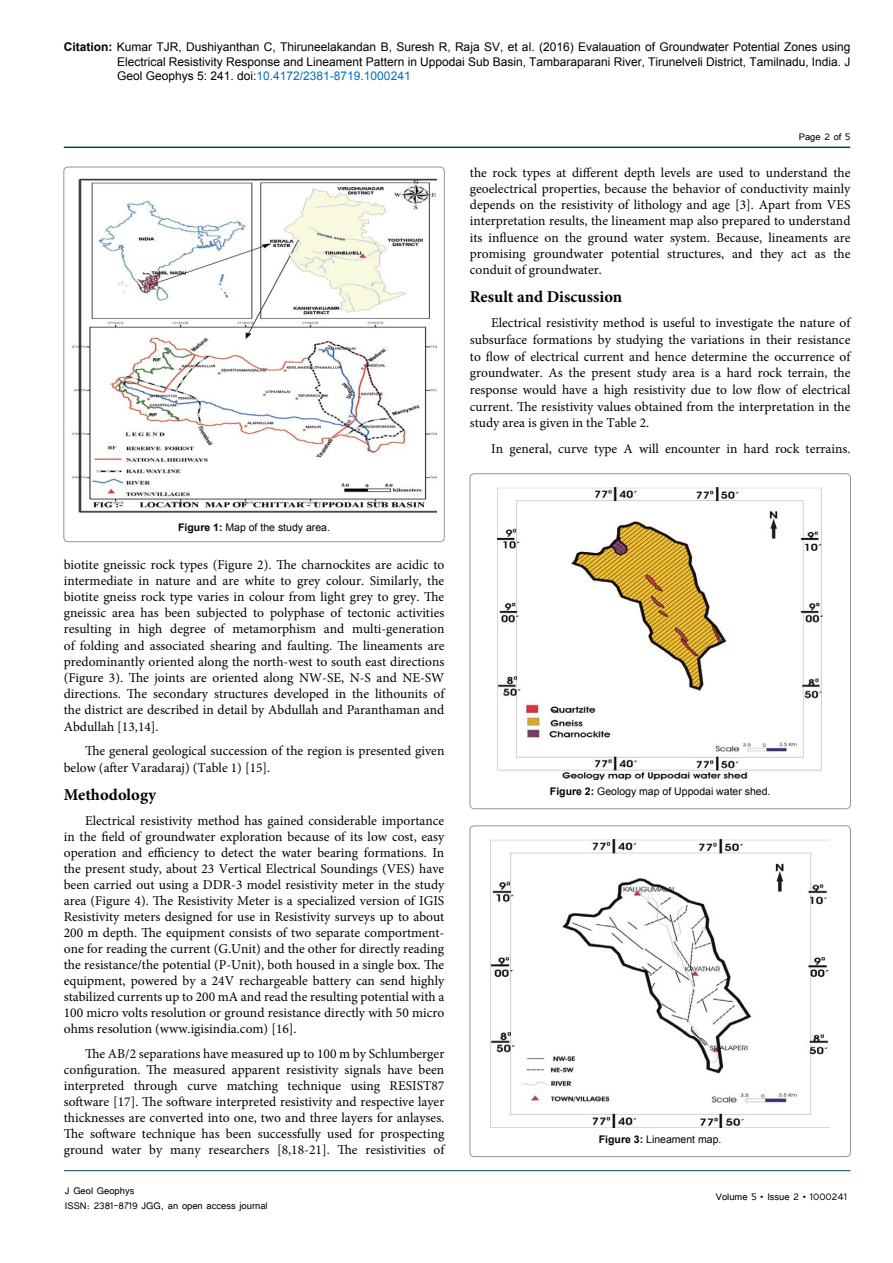
<style>
.page{position:relative;width:893px;height:1263px;background:#fff}
.page>*{position:absolute;margin:0;border:0;box-sizing:border-box;transform-origin:0 0}
.t1{font:700 16.5px "Minion Pro";color:#000}
.t2{font:13.5px/16px "Minion Pro";color:#000;text-align:justify}
.t3{font:12px/14.4px "Arial";color:#000;text-align:justify}
.t4{font:12px/14.4px "Tunga";color:#000}
.t5{font:10.5px "Arial";color:#000}
.s1{font-weight:700}
.s2{color:#0072bc}
</style>
<div class="page">
<hr style="left:64px;top:147px;width:786px;height:1px;background:#00455b">
<hr style="left:64px;top:1170px;width:786px;height:1px;background:#00455b">
<img style="left:72px;top:178px;width:364px;height:335px">
<div style="left:64px;top:167px;width:380px;height:375px;border:1px solid #939598;border-radius:4px"></div>
<img style="left:498px;top:487px;width:325px;height:292px">
<div style="left:470px;top:474px;width:380px;height:335px;border:1px solid #939598;border-radius:4px"></div>
<img style="left:490px;top:839px;width:340px;height:288px">
<div style="left:470px;top:826px;width:380px;height:330px;border:1px solid #939598;border-radius:4px"></div>
<p class="t3" style="left:117px;top:40px;width:735px;text-indent:-53px"><span class="s1">Citation:</span> Kumar TJR, Dushiyanthan C, Thiruneelakandan B, Suresh R, Raja SV, et al. (2016) Evalauation of Groundwater Potential Zones using Electrical Resistivity Response and Lineament Pattern in Uppodai Sub Basin, Tambaraparani River, Tirunelveli District, Tamilnadu, India. J Geol Geophys 5: 241. doi:<span class="s2">10.4172/2381-8719.1000241</span></p>
<p class="t4" style="left:799px;top:128px;width:53px">Page 2 of 5</p>
<p class="t2" style="left:470px;top:164px;width:382px">the rock types at different depth levels are used to understand the geoelectrical properties, because the behavior of conductivity mainly depends on the resistivity of lithology and age [3]. Apart from VES interpretation results, the lineament map also prepared to understand its influence on the ground water system. Because, lineaments are promising groundwater potential structures, and they act as the conduit of groundwater.</p>
<p class="t1" style="left:470px;top:285px;width:154px">Result and Discussion</p>
<p class="t2" style="left:470px;top:315px;width:382px;line-height:16.6px;text-indent:21px">Electrical resistivity method is useful to investigate the nature of subsurface formations by studying the variations in their resistance to flow of electrical current and hence determine the occurrence of groundwater. As the present study area is a hard rock terrain, the response would have a high resistivity due to low flow of electrical current. The resistivity values obtained from the interpretation in the study area is given in the Table 2.</p>
<p class="t2" style="left:491px;top:440px;width:361px">In general, curve type A will encounter in hard rock terrains.</p>
<p class="t5" style="left:178px;top:520px;width:153px"><span class="s1">Figure 1:</span> Map of the study area.</p>
<p class="t2" style="left:64px;top:556px;width:382px">biotite gneissic rock types (Figure 2). The charnockites are acidic to intermediate in nature and are white to grey colour. Similarly, the biotite gneiss rock type varies in colour from light grey to grey. The gneissic area has been subjected to polyphase of tectonic activities resulting in high degree of metamorphism and multi-generation of folding and associated shearing and faulting. The lineaments are predominantly oriented along the north-west to south east directions (Figure 3). The joints are oriented along NW-SE, N-S and NE-SW directions. The secondary structures developed in the lithounits of the district are described in detail by Abdullah and Paranthaman and Abdullah [13,14].</p>
<p class="t2" style="left:64px;top:743px;width:382px;text-indent:21px">The general geological succession of the region is presented given below (after Varadaraj) (Table 1) [15].</p>
<p class="t1" style="left:64px;top:783px;width:94px">Methodology</p>
<p class="t2" style="left:64px;top:812px;width:382px;text-indent:21px">Electrical resistivity method has gained considerable importance in the field of groundwater exploration because of its low cost, easy operation and efficiency to detect the water bearing formations. In the present study, about 23 Vertical Electrical Soundings (VES) have been carried out using a DDR-3 model resistivity meter in the study area (Figure 4). The Resistivity Meter is a specialized version of IGIS Resistivity meters designed for use in Resistivity surveys up to about 200 m depth. The equipment consists of two separate comportment&shy;one for reading the current (G.Unit) and the other for directly reading the resistance/the potential (P-Unit), both housed in a single box. The equipment, powered by a 24V rechargeable battery can send highly stabilized currents up to 200 mA and read the resulting potential with a 100 micro volts resolution or ground resistance directly with 50 micro ohms resolution (www.igisindia.com) [16].</p>
<p class="t2" style="left:64px;top:1045px;width:382px;text-indent:21px">The AB/2 separations have measured up to 100 m by Schlumberger configuration. The measured apparent resistivity signals have been interpreted through curve matching technique using RESIST87 software [17]. The software interpreted resistivity and respective layer thicknesses are converted into one, two and three layers for anlayses.<br>The software technique has been successfully used for prospecting ground water by many researchers [8,18-21]. The resistivities of</p>
<p class="t4" style="left:65px;top:1183px;width:204px">J Geol Geophys<br>ISSN: 2381-8719 JGG, an open access journal</p>
<p class="t5" style="left:550px;top:785px;width:222px"><span class="s1">Figure 2:</span> Geology map of Uppodai water shed.</p>
<p class="t5" style="left:599px;top:1133px;width:124px"><span class="s1">Figure 3:</span> Lineament map.</p>
<p class="t4" style="left:716px;top:1189px;width:133px">Volume 5 • Issue 2 • 1000241</p>
</div>
